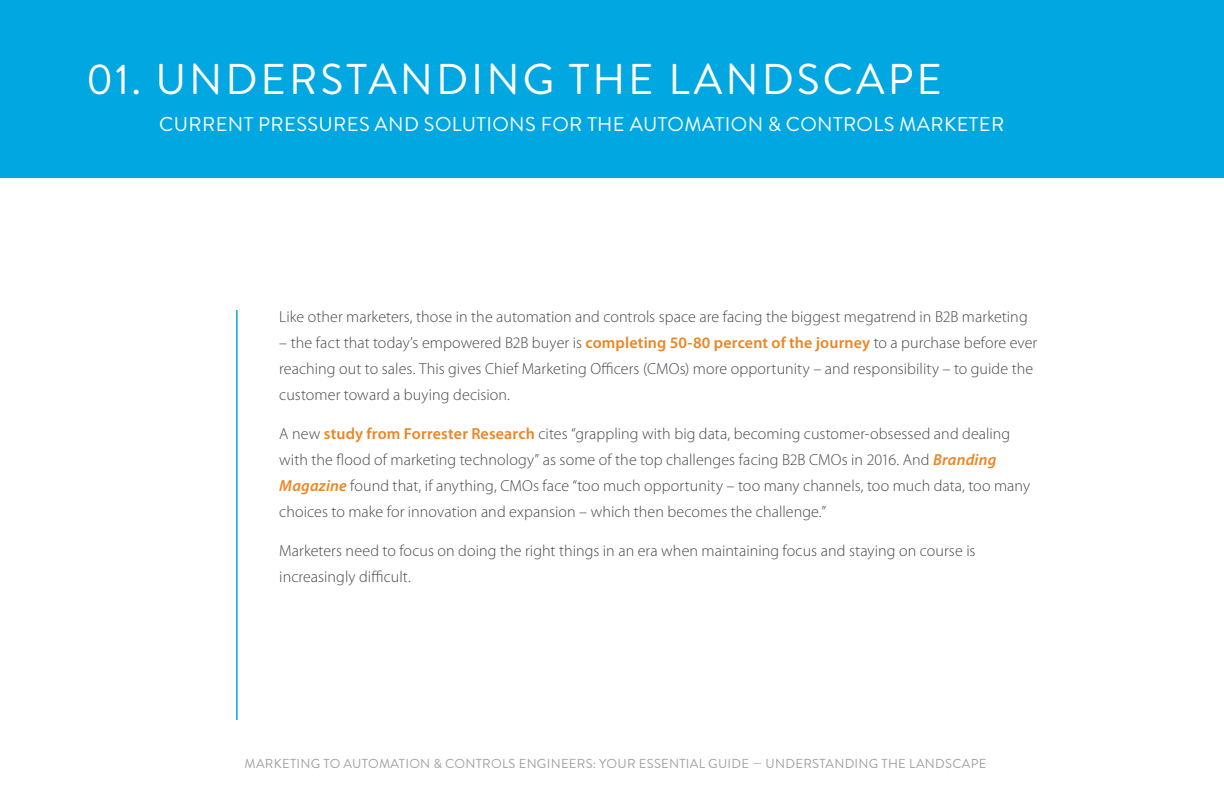
<style>
.page{position:relative;width:1224px;height:792px;background:#fff}
.page>*{position:absolute;margin:0;border:0;box-sizing:border-box;transform-origin:0 0}
.t1{font:43px "Brandon Grotesque";letter-spacing:.07em;color:#fff}
.t2{font:20px "Brandon Grotesque";letter-spacing:.02em;color:#fff}
.t3{font:300 16px/26px "Myriad Pro";letter-spacing:.005em;color:#48484a}
.t4{font:13px "Brandon Grotesque";letter-spacing:.02em;color:#a0a1a2}
.s1{font-weight:600;color:#ee8422}
.s2{font-weight:600;font-style:italic;color:#ee8422}
</style>
<div class="page">
<hr style="left:236px;top:310px;width:2px;height:410px;background:#00a7e1">
<div style="left:0;top:0;width:1224px;height:178px;background:#00a7e1"></div>
<h1 class="t1" style="left:86px;top:50px;width:857px">01. UNDERSTANDING THE LANDSCAPE</h1>
<p class="t2" style="left:159px;top:111px;width:847px">CURRENT PRESSURES AND SOLUTIONS FOR THE AUTOMATION &amp; CONTROLS MARKETER</p>
<p class="t3" style="left:279px;top:304px;width:750px">Like other marketers, those in the automation and controls space are facing the biggest megatrend in B2B marketing</p>
<p class="t3" style="left:279px;top:330px;width:759px">– the fact that today’s empowered B2B buyer is <span class="s1">completing 50-80 percent of the journey</span> to a purchase before ever reaching out to sales. This gives Chief Marketing Officers (CMOs) more opportunity – and responsibility – to guide the customer toward a buying decision.</p>
<p class="t3" style="left:279px;top:421px;width:752px">A new <span class="s1">study from Forrester Research</span> cites “grappling with big data, becoming customer-obsessed and dealing with the flood of marketing technology” as some of the top challenges facing B2B CMOs in 2016. And <span class="s2">Branding Magazine</span> found that, if anything, CMOs face “too much opportunity – too many channels, too much data, too many choices to make for innovation and expansion – which then becomes the challenge.”</p>
<p class="t3" style="left:279px;top:538px;width:698px">Marketers need to focus on doing the right things in an era when maintaining focus and staying on course is increasingly difficult.</p>
<p class="t4" style="left:245px;top:755px;width:743px">MARKETING TO AUTOMATION &amp; CONTROLS ENGINEERS: YOUR ESSENTIAL GUIDE — UNDERSTANDING THE LANDSCAPE</p>
</div>
